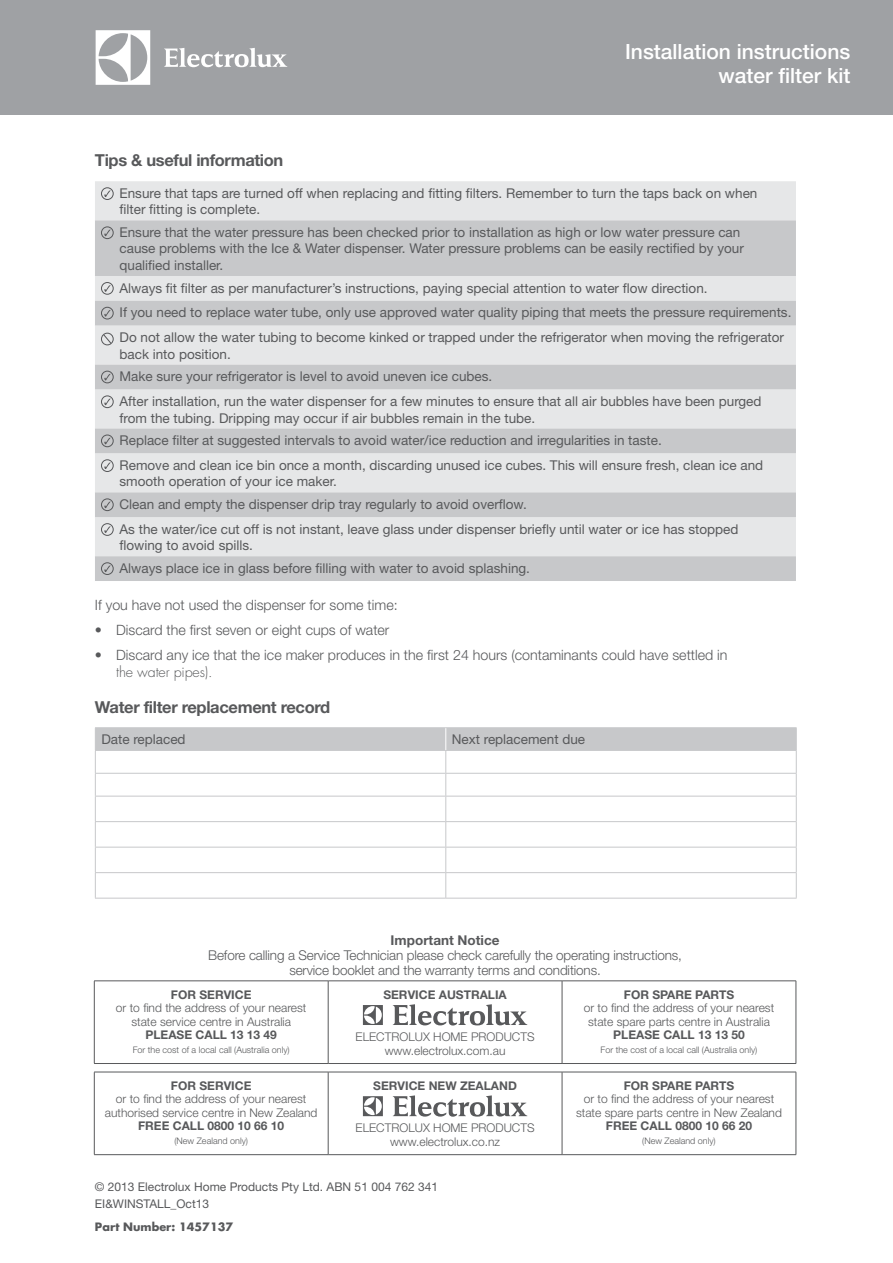
<style>
.page{position:relative;width:893px;height:1263px;background:#fff}
.page>*{position:absolute;margin:0;border:0;box-sizing:border-box;transform-origin:0 0}
.t1{font:500 21px/24px "Helvetica Neue LT";color:#fff;text-align:right}
.t2{font:700 16.5px "Helvetica Neue LT";letter-spacing:-.02em;color:#58595b}
.t3{font:300 14.25px "Helvetica Neue LT";color:#58595b}
.t4{font:300 14.25px "Futura LT";letter-spacing:-.01em;color:#58595b}
.t5{font:13.5px/16.5px "Helvetica Neue LT";color:#58595b}
.t6{font:300 13.5px/15px "Helvetica Neue LT";letter-spacing:-.01em;color:#58595b;text-align:center}
.t7{font:700 13.5px "Helvetica Neue LT";color:#58595b}
.t8{font:300 12px/13.5px "Helvetica Neue LT";color:#58595b;text-align:center}
.t9{font:700 12px "Helvetica Neue LT";color:#58595b}
.t10{font:12px/16.5px "Helvetica Neue LT";color:#58595b}
.t11{font:700 11.25px "Futura LT";color:#58595b}
.t12{font:300 9px "Helvetica Neue LT";color:#58595b}
</style>
<div class="page">
<hr style="left:94px;top:980px;width:234px;height:1px;background:#58595b">
<hr style="left:94px;top:981px;width:1px;height:82px;background:#58595b">
<hr style="left:328px;top:980px;width:234px;height:1px;background:#58595b">
<hr style="left:328px;top:981px;width:1px;height:82px;background:#58595b">
<hr style="left:562px;top:980px;width:234px;height:1px;background:#58595b">
<hr style="left:562px;top:981px;width:1px;height:82px;background:#58595b">
<hr style="left:796px;top:981px;width:1px;height:82px;background:#58595b">
<hr style="left:94px;top:1063px;width:234px;height:1px;background:#58595b">
<hr style="left:328px;top:1063px;width:234px;height:1px;background:#58595b">
<hr style="left:562px;top:1063px;width:234px;height:1px;background:#58595b">
<hr style="left:94px;top:1072px;width:234px;height:1px;background:#58595b">
<hr style="left:94px;top:1072px;width:1px;height:82px;background:#58595b">
<hr style="left:328px;top:1072px;width:234px;height:1px;background:#58595b">
<hr style="left:328px;top:1072px;width:1px;height:82px;background:#58595b">
<hr style="left:562px;top:1072px;width:234px;height:1px;background:#58595b">
<hr style="left:562px;top:1072px;width:1px;height:82px;background:#58595b">
<hr style="left:796px;top:1072px;width:1px;height:82px;background:#58595b">
<hr style="left:94px;top:1154px;width:234px;height:1px;background:#58595b">
<hr style="left:328px;top:1154px;width:234px;height:1px;background:#58595b">
<hr style="left:562px;top:1154px;width:234px;height:1px;background:#58595b">
<svg style="left:393px;top:1004px;width:134px;height:21px"></svg>
<svg style="left:363px;top:1005px;width:20px;height:20px"></svg>
<svg style="left:393px;top:1095px;width:134px;height:22px"></svg>
<svg style="left:363px;top:1096px;width:20px;height:20px"></svg>
<div style="left:0;top:0;width:893px;height:115px;background:#9fa1a4"></div>
<hr style="left:95px;top:727px;width:351px;height:1px;background:#c7c8ca">
<hr style="left:446px;top:727px;width:351px;height:1px;background:#c7c8ca">
<hr style="left:95px;top:898px;width:351px;height:1px;background:#c7c8ca">
<hr style="left:446px;top:898px;width:351px;height:1px;background:#c7c8ca">
<svg style="left:95px;top:728px;width:702px;height:170px"></svg>
<div style="left:95px;top:181px;width:701px;height:39px;background:#e6e7e8"></div>
<svg style="left:95px;top:220px;width:701px;height:361px;background:#d6d7d9"></svg>
<svg style="left:101px;top:187px;width:13px;height:13px"></svg>
<svg style="left:101px;top:226px;width:13px;height:13px"></svg>
<svg style="left:101px;top:282px;width:13px;height:13px"></svg>
<svg style="left:101px;top:307px;width:13px;height:12px"></svg>
<svg style="left:101px;top:333px;width:13px;height:12px"></svg>
<svg style="left:101px;top:371px;width:13px;height:12px"></svg>
<svg style="left:101px;top:395px;width:13px;height:13px"></svg>
<svg style="left:101px;top:434px;width:13px;height:13px"></svg>
<svg style="left:101px;top:459px;width:13px;height:13px"></svg>
<svg style="left:101px;top:498px;width:13px;height:13px"></svg>
<svg style="left:101px;top:523px;width:13px;height:13px"></svg>
<svg style="left:101px;top:562px;width:13px;height:13px"></svg>
<svg style="left:96px;top:30px;width:54px;height:55px"></svg>
<svg style="left:164px;top:48px;width:123px;height:19px"></svg>
<p class="t2" style="left:95px;top:150px;width:190px">Tips &amp; useful information</p>
<h1 class="t1" style="left:625px;top:39px;width:227px">Installation instructions water filter kit</h1>
<p class="t5" style="left:119px;top:185px;width:639px">Ensure that taps are turned off when replacing and fitting filters. Remember to turn the taps back on when filter fitting is complete.</p>
<p class="t5" style="left:119px;top:224px;width:626px">Ensure that the water pressure has been checked prior to installation as high or low water pressure can cause problems with the Ice &amp; Water dispenser. Water pressure problems can be easily rectified by your qualified installer.</p>
<p class="t5" style="left:119px;top:275px;width:673px;line-height:24.8px">Always fit filter as per manufacturer’s instructions, paying special attention to water flow direction.<br>If you need to replace water tube, only use approved water quality piping that meets the pressure requirements.<br>Do not allow the water tubing to become kinked or trapped under the refrigerator when moving the refrigerator</p>
<p class="t5" style="left:119px;top:342px;width:374px;line-height:22.6px">back into position.<br>Make sure your refrigerator is level to avoid uneven ice cubes.</p>
<p class="t5" style="left:119px;top:393px;width:643px">After installation, run the water dispenser for a few minutes to ensure that all air bubbles have been purged from the tubing. Dripping may occur if air bubbles remain in the tube.</p>
<p class="t5" style="left:119px;top:428px;width:645px;line-height:24.8px">Replace filter at suggested intervals to avoid water/ice reduction and irregularities in taste.<br>Remove and clean ice bin once a month, discarding unused ice cubes. This will ensure fresh, clean ice and</p>
<p class="t5" style="left:119px;top:470px;width:409px;line-height:22.6px">smooth operation of your ice maker.<br>Clean and empty the dispenser drip tray regularly to avoid overflow.</p>
<p class="t5" style="left:119px;top:520px;width:620px">As the water/ice cut off is not instant, leave glass under dispenser briefly until water or ice has stopped flowing to avoid spills.</p>
<p class="t5" style="left:119px;top:560px;width:412px">Always place ice in glass before filling with water to avoid splashing.</p>
<p class="t3" style="left:95px;top:596px;width:304px">If you have not used the dispenser for some time:</p>
<p class="t3" style="left:95px;top:621px;width:296px">• Discard the first seven or eight cups of water</p>
<p class="t3" style="left:95px;top:646px;width:634px">• Discard any ice that the ice maker produces in the first 24 hours (contaminants could have settled in</p>
<p class="t4" style="left:116px;top:663px;width:98px">the water pipes).</p>
<p class="t2" style="left:95px;top:697px;width:237px">Water filter replacement record</p>
<p class="t5" style="left:101px;top:731px;width:86px">Date replaced</p>
<p class="t5" style="left:452px;top:731px;width:135px">Next replacement due</p>
<p class="t7" style="left:391px;top:931px;width:110px">Important Notice</p>
<p class="t6" style="left:208px;top:947px;width:475px">Before calling a Service Technician please check carefully the operating instructions, service booklet and the warranty terms and conditions.</p>
<p class="t9" style="left:171px;top:987px;width:82px">FOR SERVICE</p>
<p class="t8" style="left:116px;top:1001px;width:192px">or to find the address of your nearest state service centre in Australia</p>
<p class="t9" style="left:146px;top:1027px;width:133px">Please call 13 13 49</p>
<p class="t12" style="left:133px;top:1044px;width:158px">For the cost of a local call (Australia only)</p>
<p class="t9" style="left:383px;top:987px;width:125px">SERVICE AUSTRALIA</p>
<p class="t8" style="left:356px;top:1030px;width:180px;line-height:14px">ELECTROLUX HOME PRODUCTS www.electrolux.com.au</p>
<p class="t9" style="left:624px;top:987px;width:112px">FOR SPARE PARTS</p>
<p class="t8" style="left:584px;top:1001px;width:192px">or to find the address of your nearest state spare parts centre in Australia</p>
<p class="t9" style="left:613px;top:1027px;width:133px">Please call 13 13 50</p>
<p class="t12" style="left:601px;top:1044px;width:158px">For the cost of a local call (Australia only)</p>
<p class="t9" style="left:171px;top:1078px;width:82px">FOR SERVICE</p>
<p class="t8" style="left:105px;top:1092px;width:214px">or to find the address of your nearest authorised service centre in New Zealand</p>
<p class="t9" style="left:138px;top:1119px;width:16px">Free</p>
<p class="t9" style="left:173px;top:1119px;width:113px">call 0800 10 66 10</p>
<p class="t12" style="left:174px;top:1135px;width:75px">(New Zealand only)</p>
<p class="t9" style="left:373px;top:1078px;width:112px">SERVICE NEW ZEALA</p>
<p class="t9" style="left:499px;top:1078px;width:19px">ND</p>
<p class="t8" style="left:356px;top:1121px;width:180px;line-height:14px">ELECTROLUX HOME PRODUCTS www.electrolux.co.nz</p>
<p class="t10" style="left:95px;top:1178px;width:345px">© 2013 Electrolux Home Products Pty Ltd. ABN 51 004 762 341<br>EI&amp;WINSTALL_Oct13</p>
<p class="t11" style="left:95px;top:1219px;width:140px">Part Number: 1457137</p>
<p class="t9" style="left:624px;top:1078px;width:112px">FOR SPARE PARTS</p>
<p class="t8" style="left:576px;top:1092px;width:207px">or to find the address of your nearest state spare parts centre in New Zealand</p>
<p class="t9" style="left:606px;top:1119px;width:16px">Free</p>
<p class="t9" style="left:641px;top:1119px;width:113px">call 0800 10 66 20</p>
<p class="t12" style="left:642px;top:1135px;width:75px">(New Zealand only)</p>
</div>
